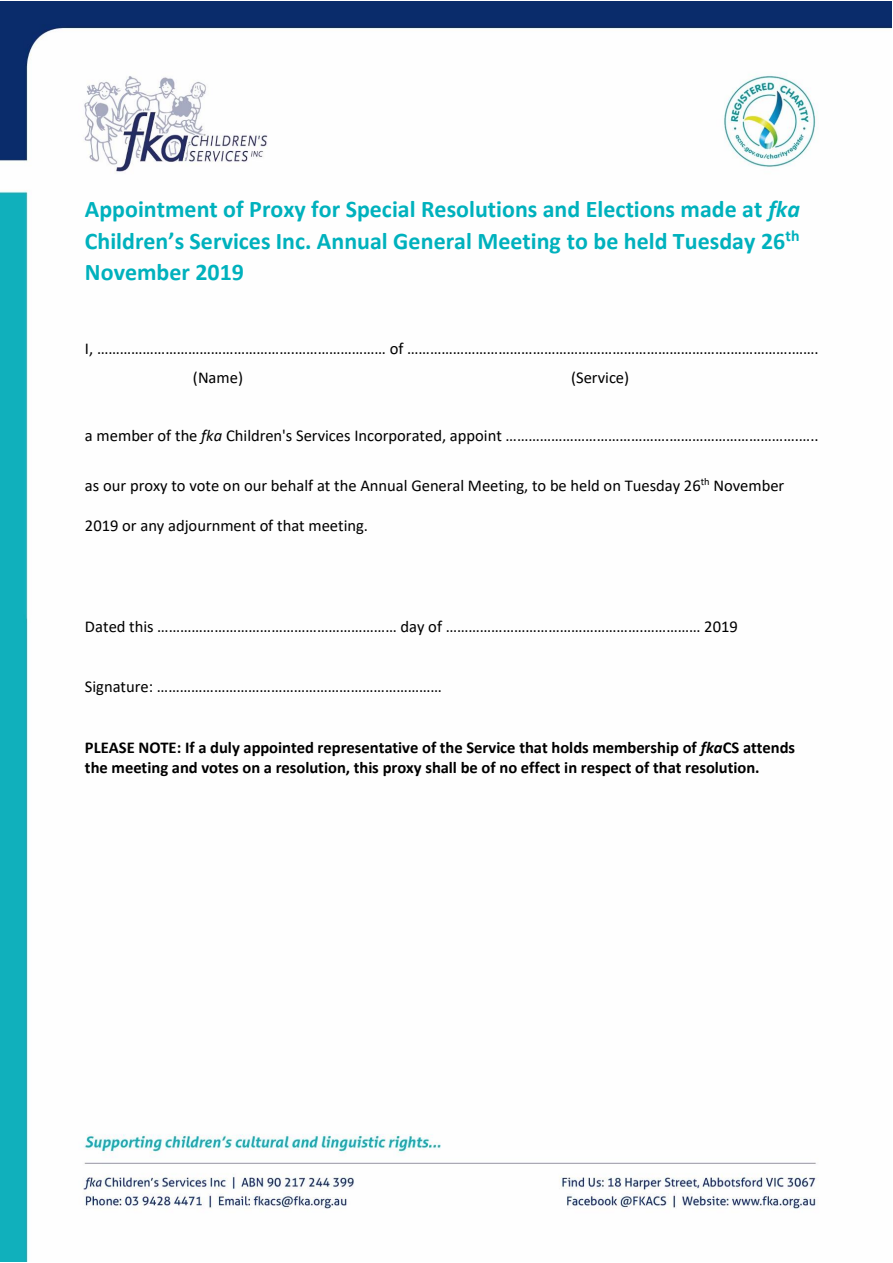
<style>
.page{position:relative;width:893px;height:1263px;background:#fff}
.page>*{position:absolute;margin:0;border:0;box-sizing:border-box;transform-origin:0 0}
.t1{font:700 24px/31.7px "Calibri";color:#00b1bd;text-align:justify}
.t2{font:16.5px "Calibri";color:#000}
.t3{font:700 16.5px/20.1px "Calibri";color:#000}
.s1{font-style:italic}
</style>
<div class="page">
<img style="left:1px;top:1px;width:891px;height:1260px">
<h1 class="t1" style="left:85px;top:195px;width:717px">Appointment of Proxy for Special Resolutions and Elections made at <span class="s1">fka </span>Children’s Services Inc. Annual General Meeting to be held Tuesday 26<sup>th </sup>November 2019</h1>
<p class="t2" style="left:85px;top:342px;width:735px">I, …………………………………………….…………………… of ………………………………………………………………………….…………….…….</p>
<p class="t2" style="left:193px;top:371px;width:52px">(Name)</p>
<p class="t2" style="left:571px;top:371px;width:60px">(Service)</p>
<p class="t2" style="left:85px;top:429px;width:735px">a member of the <span class="s1">fka</span> Children's Services Incorporated, appoint …………………………………….…………………………….…..</p>
<p class="t2" style="left:85px;top:478px;width:701px">as our proxy to vote on our behalf at the Annual General Meeting, to be held on Tuesday 26<sup>th</sup> November</p>
<p class="t2" style="left:85px;top:519px;width:285px">2019 or any adjournment of that meeting.</p>
<p class="t2" style="left:85px;top:619px;width:654px">Dated this ……………………………………………………… day of …………………………………………….…………… 2019</p>
<p class="t2" style="left:85px;top:680px;width:359px">Signature: …………………………………………………………………</p>
<p class="t3" style="left:85px;top:739px;width:712px">PLEASE NOTE: If a duly appointed representative of the Service that holds membership of <span class="s1">fka</span>CS attends the meeting and votes on a resolution, this proxy shall be of no effect in respect of that resolution.</p>
</div>
